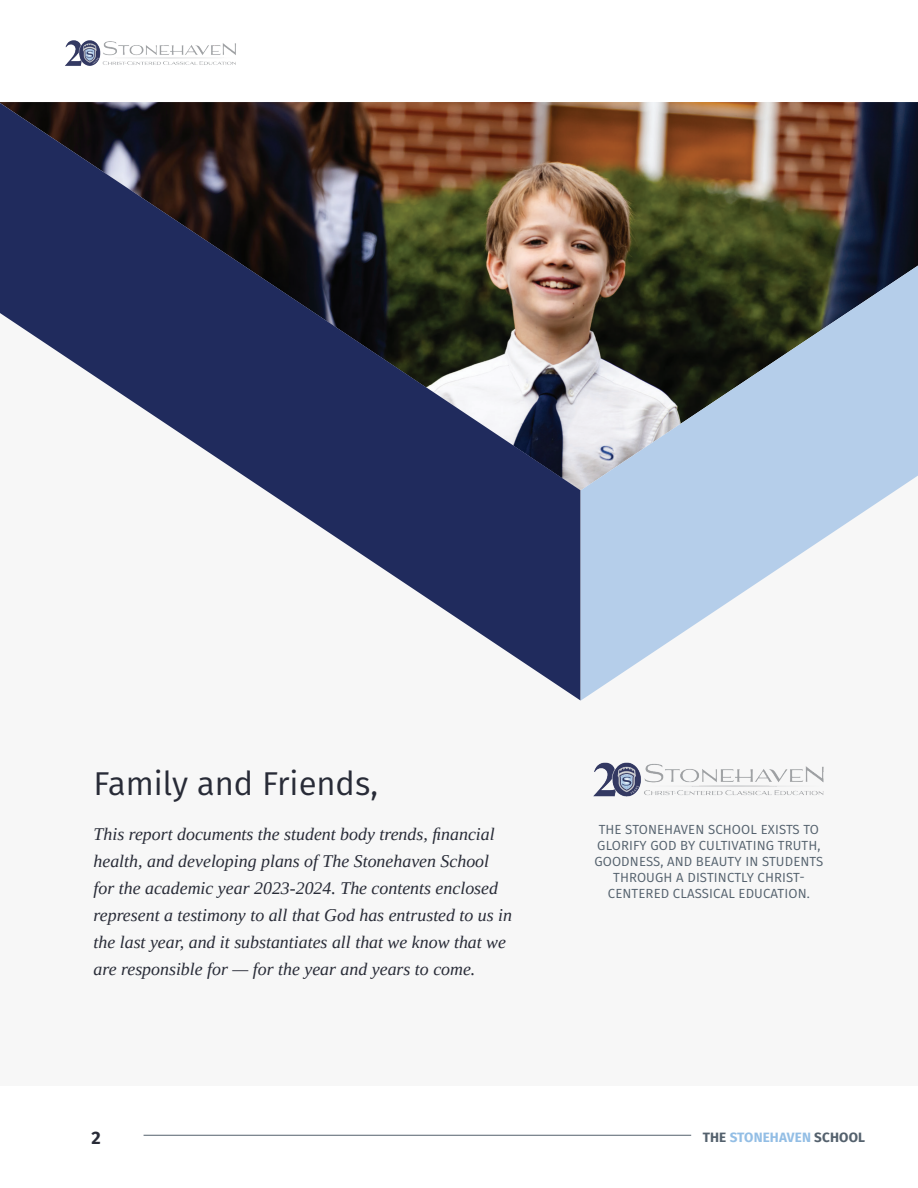
<style>
.page{position:relative;width:918px;height:1188px;background:#fff}
.page>*{position:absolute;margin:0;border:0;box-sizing:border-box;transform-origin:0 0}
.t1{font:33px "Fira Sans";color:#282b37}
.t2{font:700 18px "Fira Sans";color:#282b37}
.t3{font:italic 17.85px/27px "Liberation Serif";color:#282b37}
.t4{font:700 13.5px "Fira Sans";letter-spacing:.01em;color:#93bee5}
.t5{font:13.2px/15.9px "Fira Sans";letter-spacing:.01em;color:#54616d;text-align:center}
.s1{color:#54616d}
</style>
<div class="page">
<div style="left:0;top:102px;width:918px;height:984px;background:#f7f7f7"></div>
<img style="left:0;top:102px;width:917px;height:164px">
<svg style="left:0;top:103px;width:581px;height:598px"></svg>
<svg style="left:581px;top:266px;width:336px;height:434px;fill:#b5ceea"></svg>
<svg style="left:917px;top:102px;width:1px;height:374px"></svg>
<hr style="left:144px;top:1135px;width:547px;height:1px;background:#54616d">
<img style="left:65px;top:40px;width:171px;height:26px">
<img style="left:593px;top:762px;width:231px;height:35px">
<h1 class="t1" style="left:94px;top:759px;width:286px">Family and Friends,</h1>
<p class="t3" style="left:94px;top:820px;width:420px">This report documents the student body trends, financial health, and developing plans of The Stonehaven School for the academic year 2023-2024. The contents enclosed represent a testimony to all that God has entrusted to us in the last year, and it substantiates all that we know that we are responsible for — for the year and years to come.</p>
<p class="t5" style="left:594px;top:821px;width:231px">THE STONEHAVEN SCHOOL EXISTS TO<br>GLORIFY GOD BY CULTIVATING TRUTH,<br>GOODNESS, AND BEAUTY IN STUDENTS<br>THROUGH A DISTINCTLY CHRIST-<br>CENTERED CLASSICAL EDUCATION.</p>
<p class="t2" style="left:92px;top:1122px;width:11px">2</p>
<p class="t4" style="left:703px;top:1126px;width:164px"><span class="s1">THE</span> STONEHAVEN <span class="s1">SCHOOL</span></p>
</div>
